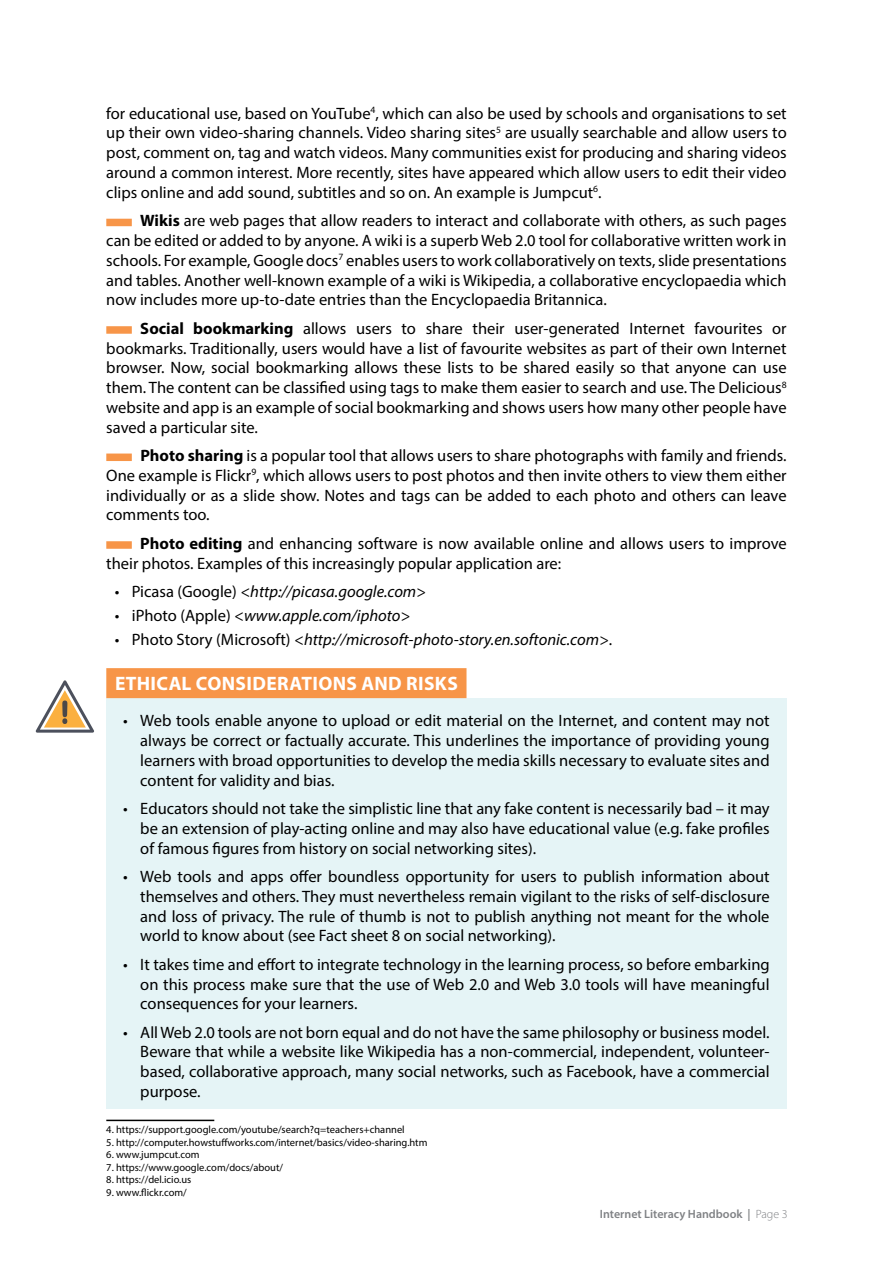
<style>
.page{position:relative;width:893px;height:1263px;background:#fff}
.page>*{position:absolute;margin:0;border:0;box-sizing:border-box;transform-origin:0 0}
.t1{font:700 19.5px "Myriad Pro";letter-spacing:.02em;color:#fff}
.t2{font:16.5px/19.8px "Myriad Pro";color:#000;text-align:justify}
.t3{font:italic 16.5px "Myriad Pro";color:#000}
.t4{font:600 12px "Myriad Pro";color:#808285}
.t5{font:10.5px "Myriad Pro";color:#000}
.s1{font-weight:700}
.s2{font-style:normal}
.s3{font-weight:300}
</style>
<div class="page">
<div style="left:106px;top:699px;width:681px;height:410px;background:#e5f4f6"></div>
<div style="left:106px;top:219px;width:26px;height:7px;background:#f79548"></div>
<div style="left:106px;top:326px;width:26px;height:8px;background:#f79548"></div>
<div style="left:106px;top:453px;width:26px;height:8px;background:#f79548"></div>
<div style="left:106px;top:541px;width:26px;height:8px;background:#f79548"></div>
<div style="left:106px;top:668px;width:360px;height:30px;background:#f79548"></div>
<hr style="left:106px;top:1120px;width:108px;height:1px;background:#000">
<svg style="left:36px;top:680px;width:58px;height:53px"></svg>
<p class="t2" style="left:106px;top:103px;width:682px">for educational use, based on YouTube<sup>4</sup>, which can also be used by schools and organisations to set up their own video-sharing channels. Video sharing sites<sup>5</sup> are usually searchable and allow users to post, comment on, tag and watch videos. Many communities exist for producing and sharing videos around a common interest. More recently, sites have appeared which allow users to edit their video clips online and add sound, subtitles and so on. An example is Jumpcut<sup>6</sup>.</p>
<p class="t2" style="left:106px;top:210px;width:682px;text-indent:34px"><span class="s1">Wikis</span> are web pages that allow readers to interact and collaborate with others, as such pages can be edited or added to by anyone. A wiki is a superb Web 2.0 tool for collaborative written work in schools. For example, Google docs<sup>7</sup> enables users to work collaboratively on texts, slide presentations and tables. Another well-known example of a wiki is Wikipedia, a collaborative encyclopaedia which now includes more up-to-date entries than the Encyclopaedia Britannica.</p>
<p class="t2" style="left:106px;top:318px;width:682px;text-indent:34px"><span class="s1">Social bookmarking</span> allows users to share their user-generated Internet favourites or bookmarks. Traditionally, users would have a list of favourite websites as part of their own Internet browser. Now, social bookmarking allows these lists to be shared easily so that anyone can use them. The content can be classified using tags to make them easier to search and use. The Delicious<sup>8 </sup>website and app is an example of social bookmarking and shows users how many other people have saved a particular site.</p>
<p class="t2" style="left:106px;top:445px;width:682px;text-indent:34px"><span class="s1">Photo sharing</span> is a popular tool that allows users to share photographs with family and friends.<br>One example is Flickr<sup>9</sup>, which allows users to post photos and then invite others to view them either individually or as a slide show. Notes and tags can be added to each photo and others can leave comments too.</p>
<p class="t2" style="left:106px;top:533px;width:682px;text-indent:34px"><span class="s1">Photo editing</span> and enhancing software is now available online and allows users to improve their photos. Examples of this increasingly popular application are:</p>
<p class="t3" style="left:115px;top:581px;width:313px"><span class="s2">• Picasa (Google)</span> &lt;http://picasa.google.com&gt;</p>
<p class="t3" style="left:115px;top:605px;width:297px"><span class="s2">• iPhoto (Apple)</span> &lt;www.apple.com/iphoto&gt;</p>
<p class="t3" style="left:115px;top:629px;width:499px"><span class="s2">• Photo Story (Microsoft)</span> &lt;http://microsoft-photo-story.en.softonic.com&gt;<span class="s2">.</span></p>
<p class="t1" style="left:115px;top:672px;width:344px">ETHICAL CONSIDERATIONS AND RISKS</p>
<p class="t2" style="left:140px;top:711px;width:631px;text-indent:-17px">• Web tools enable anyone to upload or edit material on the Internet, and content may not always be correct or factually accurate. This underlines the importance of providing young learners with broad opportunities to develop the media skills necessary to evaluate sites and content for validity and bias.</p>
<p class="t2" style="left:140px;top:798px;width:631px;text-indent:-17px">• Educators should not take the simplistic line that any fake content is necessarily bad – it may be an extension of play-acting online and may also have educational value (e.g. fake profiles of famous figures from history on social networking sites).</p>
<p class="t2" style="left:140px;top:866px;width:631px;text-indent:-17px">• Web tools and apps offer boundless opportunity for users to publish information about themselves and others. They must nevertheless remain vigilant to the risks of self-disclosure and loss of privacy. The rule of thumb is not to publish anything not meant for the whole world to know about (see Fact sheet 8 on social networking).</p>
<p class="t2" style="left:140px;top:954px;width:631px;text-indent:-17px">• It takes time and effort to integrate technology in the learning process, so before embarking on this process make sure that the use of Web 2.0 and Web 3.0 tools will have meaningful consequences for your learners.</p>
<p class="t2" style="left:140px;top:1022px;width:631px;text-indent:-17px">• All Web 2.0 tools are not born equal and do not have the same philosophy or business model.<br>Beware that while a website like Wikipedia has a non-commercial, independent, volunteer&shy;based, collaborative approach, many social networks, such as Facebook, have a commercial purpose.</p>
<p class="t5" style="left:106px;top:1123px;width:300px">4. https://support.google.com/youtube/search?q=teachers+channel</p>
<p class="t5" style="left:106px;top:1135px;width:323px">5. http://computer.howstuffworks.com/internet/basics/video-sharing.htm</p>
<p class="t5" style="left:106px;top:1148px;width:95px">6. www.jumpcut.com</p>
<p class="t5" style="left:106px;top:1161px;width:178px">7. https://www.google.com/docs/about/</p>
<p class="t5" style="left:106px;top:1173px;width:87px">8. https://del.icio.us</p>
<p class="t5" style="left:106px;top:1186px;width:82px">9. www.flickr.com/</p>
<p class="t4" style="left:600px;top:1206px;width:189px">Internet Literacy Handbook | <span class="s3">Page 3</span></p>
</div>
